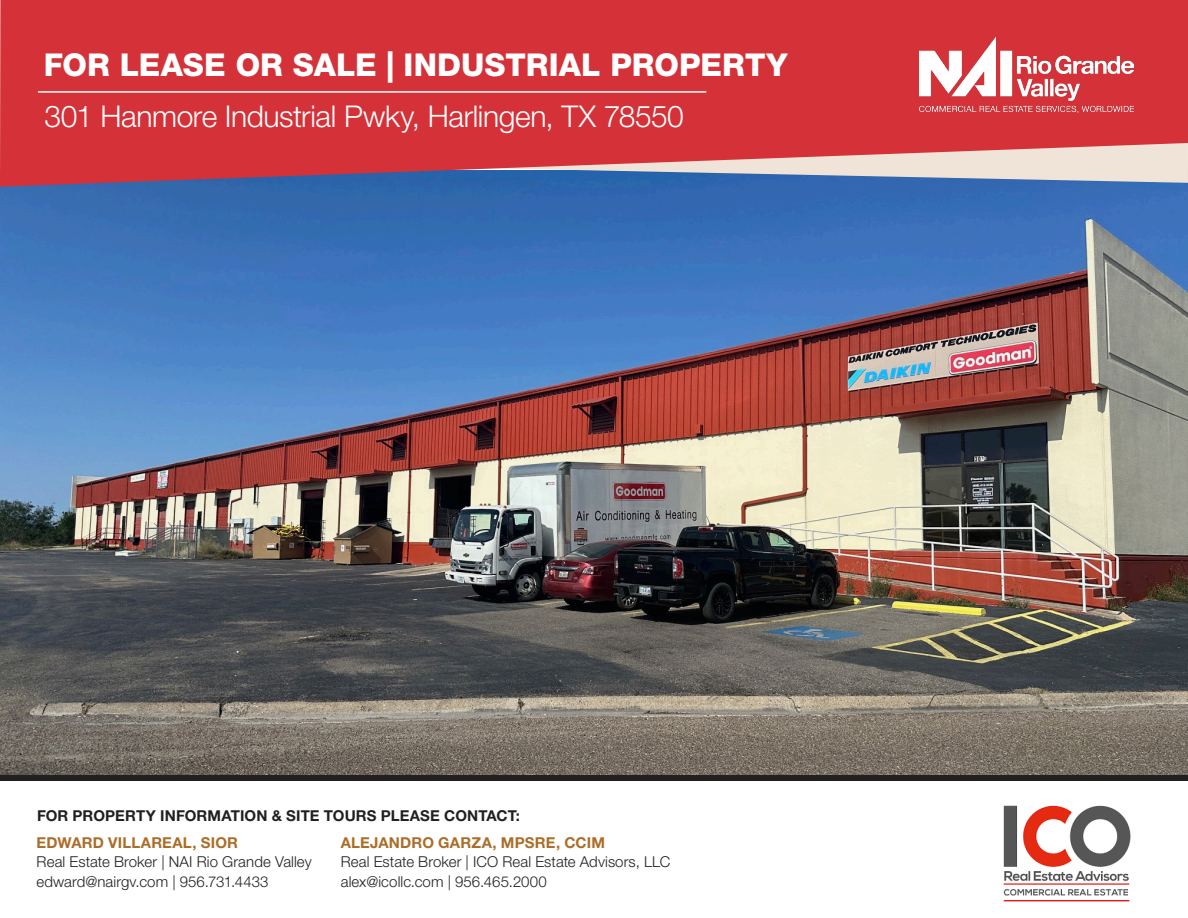
<style>
.page{position:relative;width:1188px;height:918px;background:#fff}
.page>*{position:absolute;margin:0;border:0;box-sizing:border-box;transform-origin:0 0}
.t1{font:800 31.5px "Helvetica Neue LT Std";color:#fff}
.t2{font:300 30px "Helvetica Neue LT Std";letter-spacing:-.015em;color:#fff}
.t3{font:300 15px "Helvetica Neue LT Std";letter-spacing:.005em;color:#231f20}
.t4{font:700 15px "Helvetica Neue LT Std";letter-spacing:.005em;color:#231f20}
.t5{font:700 15px "Helvetica Neue LT Std";letter-spacing:.015em;color:#ab6e29}
</style>
<div class="page">
<img style="left:0;top:187px;width:1188px;height:588px">
<svg style="left:0;top:0;width:1188px;height:187px;background:#cb414a"></svg>
<hr style="left:38px;top:91px;width:668px;height:2px;background:#fff">
<img style="left:920px;top:36px;width:214px;height:77px">
<div style="left:0;top:775px;width:1188px;height:5px;background:#231f20"></div>
<img style="left:1003px;top:805px;width:128px;height:97px">
<p class="t1" style="left:44px;top:46px;width:745px">FOR LEASE OR SALE | INDUSTRIAL PROPERTY</p>
<p class="t2" style="left:45px;top:98px;width:641px">301 Hanmore Industrial Pwky, Harlingen, TX 78550</p>
<p class="t4" style="left:37px;top:806px;width:485px">FOR PROPERTY INFORMATION &amp; SITE TOURS PLEASE CONTACT:</p>
<p class="t5" style="left:37px;top:833px;width:203px">EDWARD VILLAREAL, SIOR</p>
<p class="t3" style="left:37px;top:853px;width:277px">Real Estate Broker | NAI Rio Grande Valley</p>
<p class="t3" style="left:37px;top:872px;width:233px">edward@nairgv.com | 956.731.4433</p>
<p class="t5" style="left:341px;top:833px;width:266px">ALEJANDRO GARZA, MPSRE, CCIM</p>
<p class="t3" style="left:341px;top:853px;width:331px">Real Estate Broker | ICO Real Estate Advisors, LLC</p>
<p class="t3" style="left:341px;top:872px;width:208px">alex@icollc.com | 956.465.2000</p>
</div>
